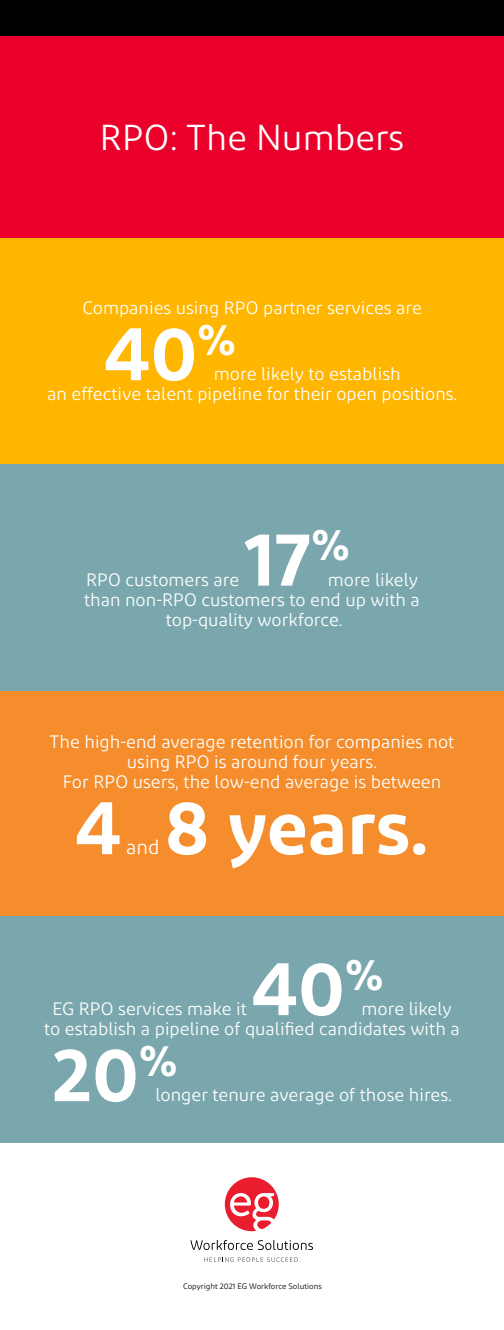
<style>
.page{position:relative;width:504px;height:1330px;background:#fff}
.page>*{position:absolute;margin:0;border:0;box-sizing:border-box;transform-origin:0 0}
.t1{font:600 76px "Diodrum";color:#fff}
.t2{font:36px "Diodrum";color:#fff}
.t3{font:20px "Diodrum";color:#fff}
.t4{font:18px/20px "Diodrum";color:#fff}
.t5{font:8px "Diodrum";color:#000}
</style>
<div class="page">
<div style="left:0;top:238px;width:504px;height:226px;background:#ffb600"></div>
<div style="left:1px;top:690px;width:503px;height:226px;background:#f68d2c"></div>
<div style="left:0;top:464px;width:504px;height:226px;background:#7aa7ad"></div>
<div style="left:0;top:916px;width:504px;height:226px;background:#7aa7ad"></div>
<div style="left:0;top:0;width:504px;height:36px;background:#000"></div>
<div style="left:0;top:36px;width:504px;height:202px;background:#ea002a"></div>
<svg style="left:190px;top:1239px;width:123px;height:10px"></svg>
<svg style="left:204px;top:1257px;width:96px;height:5px"></svg>
<svg style="left:225px;top:1177px;width:54px;height:53px"></svg>
<div style="left:258px;top:1196px;width:11px;height:12px;background:#e91d2d;border-radius:50%"></div>
<h2 class="t2" style="left:100px;top:116px;width:306px">RPO: The Numbers</h2>
<p class="t4" style="left:83px;top:297px;width:341px">Companies using RPO partner services are</p>
<h1 class="t1" style="left:104px;top:304px;width:134px">40<sup>%</sup></h1>
<p class="t4" style="left:47px;top:363px;width:412px;text-indent:167px">more likely to establish<br>an effective talent pipeline for their open positions.</p>
<h1 class="t1" style="left:244px;top:510px;width:108px">17<sup>%</sup></h1>
<p class="t4" style="left:328px;top:569px;width:92px">more likely</p>
<p class="t4" style="left:84px;top:589px;width:337px">than non-RPO customers to end up with a</p>
<p class="t4" style="left:166px;top:609px;width:178px">top-quality workforce.</p>
<p class="t4" style="left:86px;top:569px;width:155px">RPO customers are</p>
<p class="t4" style="left:50px;top:731px;width:406px;text-align:center">The high-end average retention for companies not using RPO is around four years.<br>For RPO users, the low-end average is between</p>
<h1 class="t1" style="left:75px;top:778px;width:48px">4</h1>
<h1 class="t1" style="left:164px;top:778px;width:266px">8 years.</h1>
<p class="t3" style="left:126px;top:834px;width:35px">and</p>
<h1 class="t1" style="left:251px;top:939px;width:134px">40<sup>%</sup></h1>
<p class="t4" style="left:44px;top:998px;width:417px;text-indent:317px">more likely to establish a pipeline of qualified candidates with a</p>
<h1 class="t1" style="left:52px;top:1025px;width:127px">20<sup>%</sup></h1>
<p class="t4" style="left:52px;top:998px;width:196px">EG RPO services make it</p>
<p class="t4" style="left:156px;top:1084px;width:298px">longer tenure average of those hires.</p>
<p class="t5" style="left:183px;top:1281px;width:140px">Copyright 2021 EG Workforce Solutions</p>
</div>
